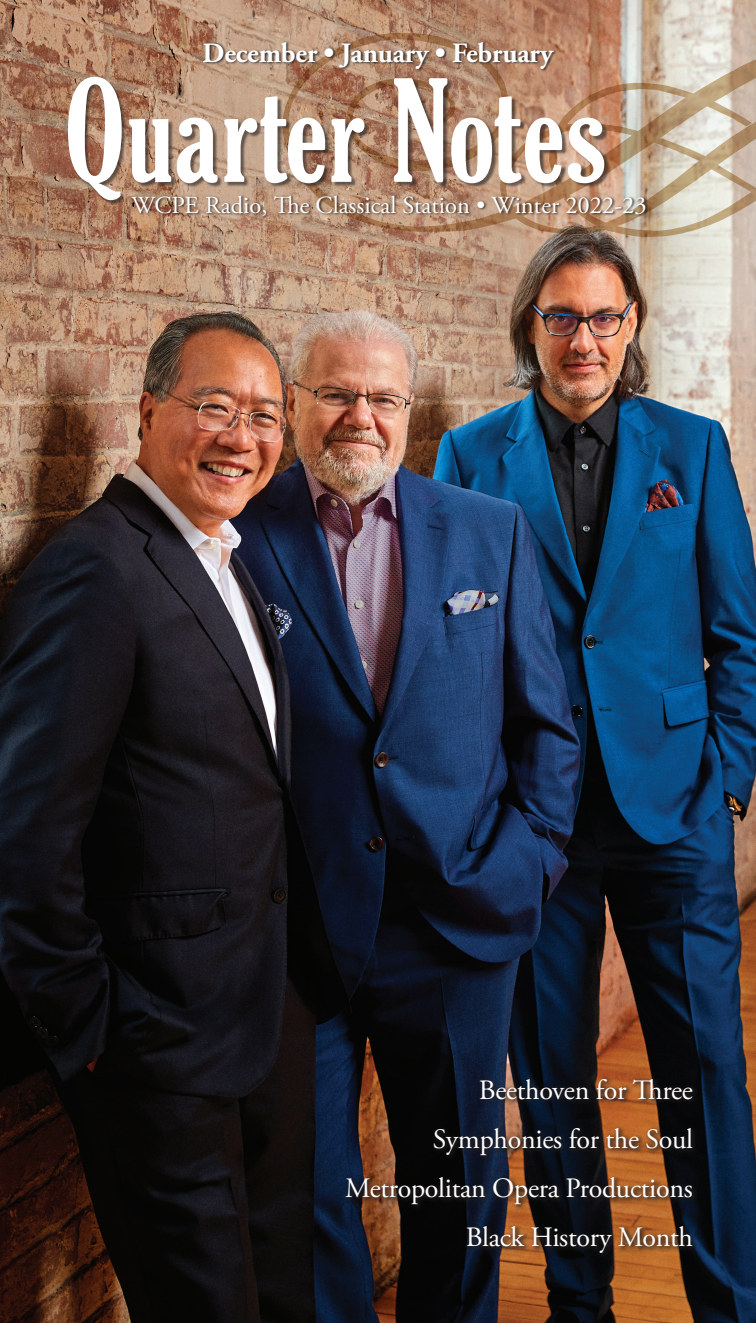
<style>
.page{position:relative;width:756px;height:1323px;background:#fff}
.page>*{position:absolute;margin:0;border:0;box-sizing:border-box;transform-origin:0 0}
.t1{font:extra-condensed 136.5px "Gloucester";letter-spacing:.01em;color:#fff}
.t2{font:28px/49px "Adobe Garamond Pro";letter-spacing:-.01em;color:#fff;text-align:right}
.t3{font:700 28px "Adobe Garamond Pro";letter-spacing:-.01em;color:#fff}
.t4{font:24.5px "Adobe Garamond Pro";color:#fff}
</style>
<div class="page">
<img style="left:0;top:0;width:756px;height:1323px">
<svg style="left:282px;top:33px;width:474px;height:204px;background:#c4ab93"></svg>
<div style="left:69px;top:78px;width:541px;height:127px;background:#231f20;opacity:.6"></div>
<div style="left:343px;top:1075px;width:357px;height:184px;background:#231f20;opacity:.9"></div>
<div style="left:203px;top:41px;width:355px;height:31px;background:#231f20;opacity:.9"></div>
<div style="left:130px;top:194px;width:519px;height:25px;background:#231f20;opacity:.9"></div>
<p class="t3" style="left:203px;top:37px;width:352px">December • January • February</p>
<h1 class="t1" style="left:64px;top:53px;width:543px">Quarter Notes</h1>
<p class="t4" style="left:131px;top:190px;width:517px">WCPE Radio, The Classical Station • Winter 2022-23</p>
<p class="t2" style="left:345px;top:1067px;width:349px">Beethoven for Three<br>Symphonies for the Soul<br>Metropolitan Opera Productions<br>Black History Month</p>
</div>
